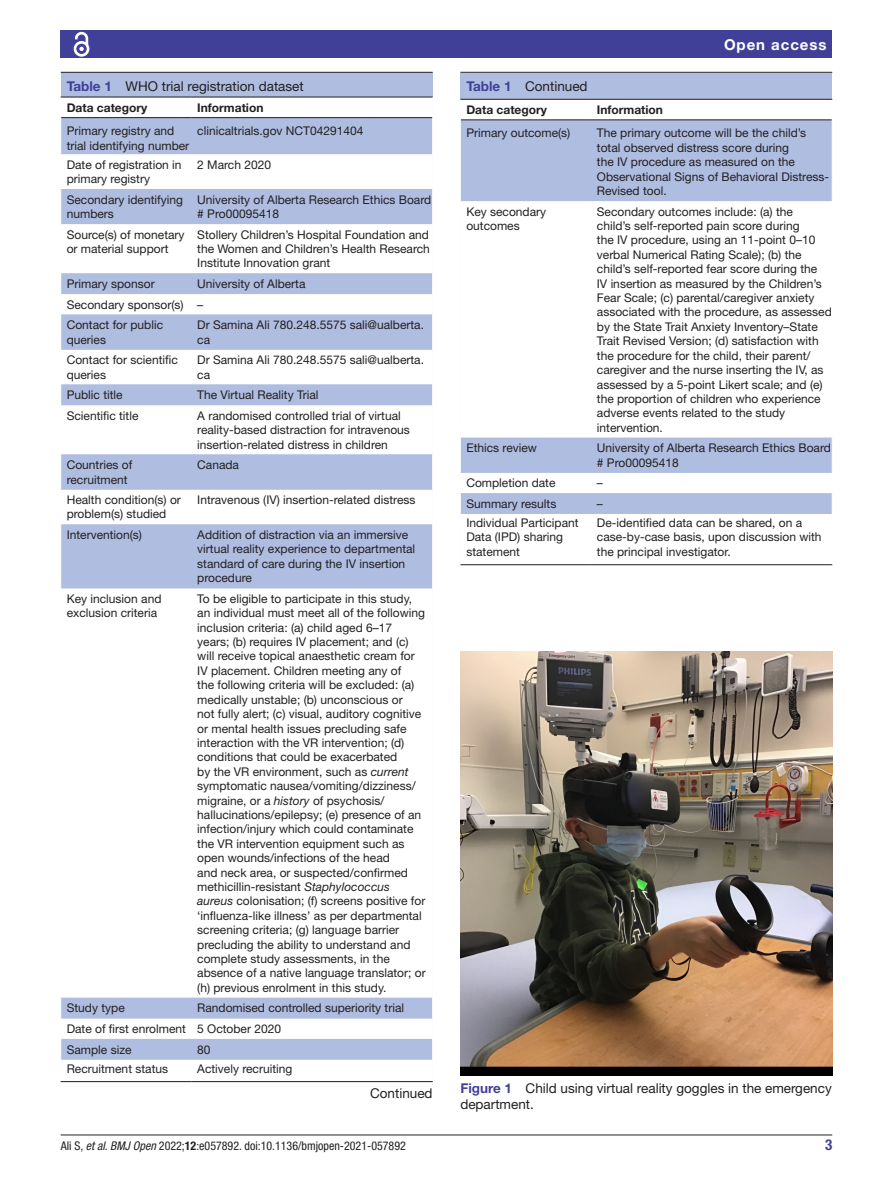
<style>
.page{position:relative;width:893px;height:1191px;background:#fff}
.page>*{position:absolute;margin:0;border:0;box-sizing:border-box;transform-origin:0 0}
.t1{font:700 15px "Helvetica Neue LT Std";letter-spacing:.065em;color:#fff}
.t2{font:700 condensed 15px "Helvetica Neue LT Std";color:#414099}
.t3{font:13.5px/16.2px "Helvetica Neue LT Std";color:#231f20}
.t4{font:12px/14.4px "Helvetica Neue LT Std";color:#231f20}
.t5{font:condensed 12px "Helvetica Neue LT Std";color:#231f20}
.t6{font:700 12px "Helvetica Neue LT Std";color:#231f20}
.s1{font-weight:700;color:#414099}
.s2{font-style:italic}
.s3{font-weight:700}
</style>
<div class="page">
<hr style="left:61px;top:1134px;width:771px;height:1px;background:#231f20">
<div style="left:61px;top:31px;width:771px;height:27px;background:#414099"></div>
<svg style="left:73px;top:31px;width:17px;height:26px"></svg>
<div style="left:61px;top:73px;width:372px;height:1009px;background:#afbde1"></div>
<hr style="left:61px;top:72px;width:372px;height:1px;background:#231f20">
<div style="left:61px;top:98px;width:371px;height:983px;background:#fff"></div>
<svg style="left:61px;top:118px;width:371px;height:941px;fill:#fff"></svg>
<hr style="left:61px;top:97px;width:130px;height:1px;background:#231f20">
<hr style="left:61px;top:117px;width:130px;height:1px;background:#231f20">
<hr style="left:191px;top:97px;width:242px;height:1px;background:#231f20">
<hr style="left:191px;top:117px;width:241px;height:1px;background:#231f20">
<svg style="left:432px;top:97px;width:1px;height:21px"></svg>
<hr style="left:432px;top:118px;width:1px;height:36px;background:#fff">
<hr style="left:432px;top:154px;width:1px;height:35px;background:#fff">
<hr style="left:432px;top:189px;width:1px;height:35px;background:#fff">
<hr style="left:432px;top:224px;width:1px;height:49px;background:#fff">
<svg style="left:432px;top:273px;width:1px;height:41px"></svg>
<hr style="left:432px;top:314px;width:1px;height:35px;background:#fff">
<hr style="left:432px;top:349px;width:1px;height:35px;background:#fff">
<svg style="left:432px;top:384px;width:1px;height:21px"></svg>
<hr style="left:432px;top:405px;width:1px;height:49px;background:#fff">
<hr style="left:432px;top:454px;width:1px;height:35px;background:#fff">
<hr style="left:432px;top:489px;width:1px;height:35px;background:#fff">
<hr style="left:432px;top:524px;width:1px;height:64px;background:#fff">
<hr style="left:432px;top:588px;width:1px;height:409px;background:#fff">
<svg style="left:432px;top:997px;width:1px;height:84px"></svg>
<hr style="left:61px;top:1081px;width:130px;height:1px;background:#231f20">
<hr style="left:191px;top:1081px;width:242px;height:1px;background:#231f20">
<svg style="left:461px;top:120px;width:371px;height:394px"></svg>
<hr style="left:460px;top:99px;width:131px;height:1px;background:#231f20">
<hr style="left:460px;top:119px;width:131px;height:1px;background:#231f20">
<hr style="left:591px;top:99px;width:241px;height:1px;background:#231f20">
<hr style="left:591px;top:119px;width:241px;height:1px;background:#231f20">
<hr style="left:460px;top:564px;width:131px;height:1px;background:#231f20">
<hr style="left:591px;top:564px;width:241px;height:1px;background:#231f20">
<div style="left:460px;top:73px;width:372px;height:18px;background:#afbde1"></div>
<hr style="left:460px;top:72px;width:372px;height:1px;background:#231f20">
<img style="left:460px;top:651px;width:372px;height:424px">
<p class="t3" style="left:67px;top:78px;width:239px"><span class="s1">Table 1</span> WHO trial registration dataset</p>
<p class="t6" style="left:67px;top:100px;width:82px">Data category</p>
<p class="t6" style="left:197px;top:100px;width:68px">Information</p>
<p class="t4" style="left:67px;top:124px;width:124px">Primary registry and trial identifying number</p>
<p class="t4" style="left:197px;top:124px;width:168px">clinicaltrials.gov NCT04291404</p>
<p class="t4" style="left:67px;top:157px;width:116px">Date of registration in primary registry</p>
<p class="t4" style="left:197px;top:157px;width:75px">2 March 2020</p>
<p class="t4" style="left:67px;top:192px;width:118px">Secondary identifying numbers</p>
<p class="t4" style="left:197px;top:192px;width:236px">University of Alberta Research Ethics Board # Pro00095418</p>
<p class="t4" style="left:67px;top:227px;width:119px">Source(s) of monetary or material support</p>
<p class="t4" style="left:197px;top:227px;width:234px;text-align:justify">Stollery Children’s Hospital Foundation and the Women and Children’s Health Research Institute Innovation grant</p>
<p class="t4" style="left:67px;top:276px;width:90px">Primary sponsor</p>
<p class="t4" style="left:67px;top:273px;width:240px;line-height:20.5px;text-indent:130px">University of Alberta<br>Secondary sponsor(s) –<br>Contact for public</p>
<p class="t4" style="left:67px;top:332px;width:41px">queries</p>
<p class="t4" style="left:197px;top:317px;width:228px">Dr Samina Ali 780.248.5575 sali@ualberta. ca</p>
<p class="t4" style="left:67px;top:352px;width:113px">Contact for scientific queries</p>
<p class="t4" style="left:197px;top:352px;width:228px">Dr Samina Ali 780.248.5575 sali@ualberta. ca</p>
<p class="t4" style="left:67px;top:387px;width:58px">Public title</p>
<p class="t4" style="left:197px;top:387px;width:123px">The Virtual Reality Trial</p>
<p class="t4" style="left:67px;top:408px;width:73px">Scientific title</p>
<p class="t4" style="left:197px;top:408px;width:214px">A randomised controlled trial of virtual reality-based distraction for intravenous insertion-related distress in children</p>
<p class="t4" style="left:67px;top:457px;width:67px">Countries of recruitment</p>
<p class="t4" style="left:197px;top:457px;width:43px">Canada</p>
<p class="t4" style="left:67px;top:492px;width:116px">Health condition(s) or problem(s) studied</p>
<p class="t4" style="left:197px;top:492px;width:220px">Intravenous (IV) insertion-related distress</p>
<p class="t4" style="left:67px;top:527px;width:77px">Intervention(s)</p>
<p class="t4" style="left:197px;top:527px;width:220px">Addition of distraction via an immersive virtual reality experience to departmental standard of care during the IV insertion procedure</p>
<p class="t4" style="left:67px;top:591px;width:96px">Key inclusion and exclusion criteria</p>
<p class="t4" style="left:197px;top:591px;width:230px">To be eligible to participate in this study, an individual must meet all of the following inclusion criteria: (a) child aged 6–17 years; (b) requires IV placement; and (c) will receive topical anaesthetic cream for IV placement. Children meeting any of<br>the following criteria will be excluded: (a) medically unstable; (b) unconscious or<br>not fully alert; (c) visual, auditory cognitive or mental health issues precluding safe interaction with the VR intervention; (d) conditions that could be exacerbated<br>by the VR environment, such as <span class="s2">current </span>symptomatic nausea/vomiting/dizziness/ migraine, or a <span class="s2">history</span> of psychosis/ hallucinations/epilepsy; (e) presence of an infection/injury which could contaminate the VR intervention equipment such as open wounds/infections of the head<br>and neck area, or suspected/confirmed methicillin-resistant <span class="s2">Staphylococcus aureus</span> colonisation; (f) screens positive for ‘influenza-like illness’ as per departmental screening criteria; (g) language barrier precluding the ability to understand and complete study assessments, in the absence of a native language translator; or (h) previous enrolment in this study.</p>
<p class="t4" style="left:67px;top:1000px;width:60px">Study type</p>
<p class="t4" style="left:67px;top:997px;width:339px;line-height:20.5px;text-indent:130px">Randomised controlled superiority trial<br>Date of first enrolment 5 October 2020<br>Sample size</p>
<p class="t4" style="left:197px;top:1042px;width:15px">80</p>
<p class="t4" style="left:67px;top:1061px;width:103px">Recruitment status</p>
<p class="t4" style="left:197px;top:1061px;width:97px">Actively recruiting</p>
<p class="t3" style="left:370px;top:1085px;width:64px">Continued</p>
<p class="t3" style="left:466px;top:78px;width:123px"><span class="s1">Table 1</span> Continued</p>
<p class="t1" style="left:724px;top:35px;width:104px">Open access</p>
<p class="t6" style="left:466px;top:102px;width:82px">Data category</p>
<p class="t6" style="left:597px;top:102px;width:68px">Information</p>
<p class="t4" style="left:466px;top:126px;width:106px">Primary outcome(s)</p>
<p class="t4" style="left:597px;top:126px;width:234px">The primary outcome will be the child’s total observed distress score during<br>the IV procedure as measured on the Observational Signs of Behavioral Distress-Revised tool.</p>
<p class="t4" style="left:466px;top:204px;width:81px">Key secondary outcomes</p>
<p class="t4" style="left:597px;top:204px;width:236px">Secondary outcomes include: (a) the<br>child’s self-reported pain score during<br>the IV procedure, using an 11-point 0–10 verbal Numerical Rating Scale); (b) the child’s self-reported fear score during the<br>IV insertion as measured by the Children’s Fear Scale; (c) parental/caregiver anxiety associated with the procedure, as assessed by the State Trait Anxiety Inventory–State Trait Revised Version; (d) satisfaction with the procedure for the child, their parent/ caregiver and the nurse inserting the IV, as assessed by a 5-point Likert scale; and (e) the proportion of children who experience adverse events related to the study intervention.</p>
<p class="t4" style="left:466px;top:441px;width:72px">Ethics review</p>
<p class="t4" style="left:597px;top:441px;width:236px">University of Alberta Research Ethics Board # Pro00095418</p>
<p class="t4" style="left:466px;top:475px;width:91px">Completion date</p>
<p class="t4" style="left:597px;top:475px;width:7px">–</p>
<p class="t4" style="left:466px;top:496px;width:92px">Summary results</p>
<p class="t4" style="left:597px;top:496px;width:7px">–</p>
<p class="t4" style="left:466px;top:515px;width:114px">Individual Participant<br>Data (IPD) sharing statement</p>
<p class="t4" style="left:597px;top:515px;width:226px">De-identified data can be shared, on a case-by-case basis, upon discussion with the principal investigator.</p>
<p class="t3" style="left:460px;top:1080px;width:373px"><span class="s1">Figure 1</span> Child using virtual reality goggles in the emergency department.</p>
<p class="t5" style="left:61px;top:1138px;width:347px">Ali S, <span class="s2">et al</span>. <span class="s2">BMJ Open</span> 2022;<span class="s3">12</span>:e057892. doi:10.1136/bmjopen-2021-057892</p>
<p class="t2" style="left:825px;top:1135px;width:9px">3</p>
</div>
